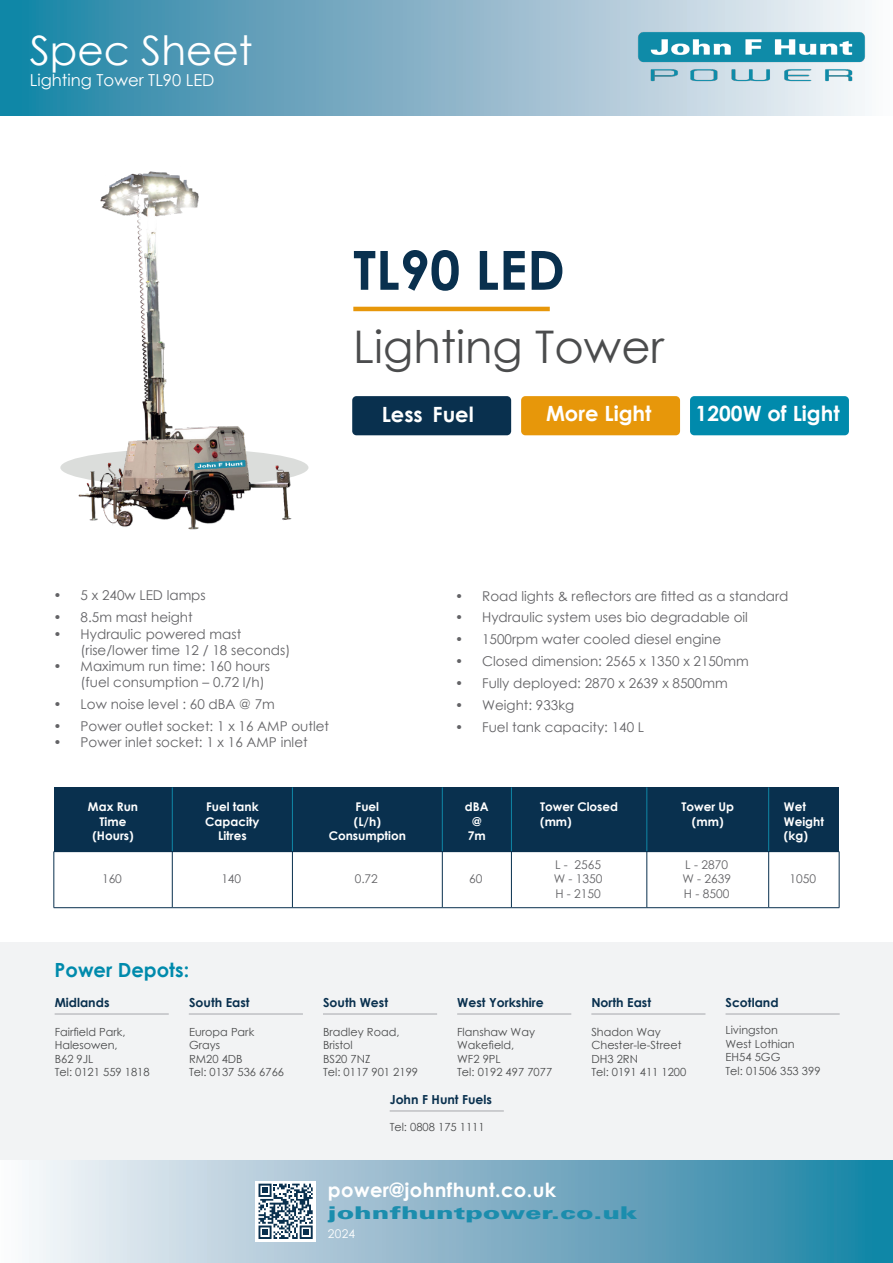
<style>
.page{position:relative;width:893px;height:1263px;background:#fff}
.page>*{position:absolute;margin:0;border:0;box-sizing:border-box;transform-origin:0 0}
.t1{font:700 54px "Century Gothic";color:#09304e}
.t2{font:45px "Century Gothic";color:#4b4c4d}
.t3{font:40.5px "Century Gothic";color:#fff}
.t4{font:700 21px "Century Gothic";color:#fff}
.t5{font:700 19.5px "Century Gothic";letter-spacing:.02em;color:#fff}
.t6{font:700 19.5px "Century Gothic";color:#008aac}
.t7{font:900 17.55px "Univers";color:#1b8dad;scale:1.5 1}
.t8{font:16.5px "Century Gothic";color:#fff}
.t9{font:13.5px/16.2px "Century Gothic";color:#636366}
.t10{font:700 12.45px "Century Gothic";color:#09304e}
.t11{font:700 12px/14.4px "Century Gothic";color:#fff}
.t12{font:12px "Century Gothic";color:#636366}
.t13{font:12px "Century Gothic";color:#fff}
.t14{font:11.25px/13.5px "Century Gothic";color:#4b4c4d}
</style>
<div class="page">
<svg style="left:29px;top:1160px;width:864px;height:103px;background:#86b6ca"></svg>
<svg style="left:0;top:0;width:865px;height:115px;background:#7cafc6"></svg>
<div style="left:0;top:942px;width:893px;height:218px;background:#f2f3f4"></div>
<hr style="left:390px;top:1110px;width:114px;height:1px;background:#b2b3b7">
<hr style="left:189px;top:1013px;width:114px;height:1px;background:#b2b3b7">
<hr style="left:55px;top:1013px;width:114px;height:1px;background:#b2b3b7">
<hr style="left:323px;top:1013px;width:114px;height:1px;background:#b2b3b7">
<hr style="left:725px;top:1013px;width:115px;height:1px;background:#b2b3b7">
<hr style="left:591px;top:1013px;width:114px;height:1px;background:#b2b3b7">
<hr style="left:457px;top:1013px;width:114px;height:1px;background:#b2b3b7">
<img style="left:632px;top:28px;width:234px;height:58px">
<div style="left:255px;top:1181px;width:61px;height:60px;background:#fff"></div>
<svg style="left:258px;top:1184px;width:55px;height:55px"></svg>
<div style="left:54px;top:787px;width:118px;height:65px;background:#09304e"></div>
<div style="left:172px;top:787px;width:120px;height:65px;background:#09304e"></div>
<div style="left:292px;top:787px;width:150px;height:65px;background:#09304e"></div>
<div style="left:442px;top:787px;width:69px;height:65px;background:#09304e"></div>
<div style="left:511px;top:787px;width:136px;height:65px;background:#09304e"></div>
<div style="left:647px;top:787px;width:122px;height:65px;background:#09304e"></div>
<div style="left:769px;top:787px;width:70px;height:65px;background:#09304e"></div>
<hr style="left:172px;top:787px;width:1px;height:64px;background:#0f87a7">
<hr style="left:292px;top:787px;width:1px;height:64px;background:#0f87a7">
<hr style="left:442px;top:787px;width:1px;height:64px;background:#0f87a7">
<hr style="left:511px;top:787px;width:1px;height:64px;background:#0f87a7">
<hr style="left:647px;top:787px;width:1px;height:64px;background:#0f87a7">
<hr style="left:768px;top:787px;width:1px;height:64px;background:#0f87a7">
<hr style="left:54px;top:852px;width:1px;height:55px;background:#09304e">
<hr style="left:172px;top:852px;width:1px;height:55px;background:#09304e">
<hr style="left:292px;top:852px;width:1px;height:55px;background:#09304e">
<hr style="left:442px;top:852px;width:1px;height:55px;background:#09304e">
<hr style="left:511px;top:852px;width:1px;height:55px;background:#09304e">
<hr style="left:647px;top:852px;width:1px;height:55px;background:#09304e">
<hr style="left:768px;top:852px;width:1px;height:55px;background:#09304e">
<hr style="left:839px;top:852px;width:1px;height:55px;background:#09304e">
<hr style="left:54px;top:907px;width:118px;height:1px;background:#09304e">
<hr style="left:172px;top:907px;width:120px;height:1px;background:#09304e">
<hr style="left:292px;top:907px;width:150px;height:1px;background:#09304e">
<hr style="left:442px;top:907px;width:69px;height:1px;background:#09304e">
<hr style="left:511px;top:907px;width:136px;height:1px;background:#09304e">
<hr style="left:647px;top:907px;width:122px;height:1px;background:#09304e">
<hr style="left:769px;top:907px;width:70px;height:1px;background:#09304e">
<img style="left:69px;top:171px;width:232px;height:359px">
<div style="left:690px;top:396px;width:159px;height:39px;background:#008aac;border-radius:4px"></div>
<div style="left:521px;top:396px;width:159px;height:39px;background:#e7970a;border-radius:4px"></div>
<div style="left:352px;top:396px;width:159px;height:39px;background:#09304e;border-radius:4px"></div>
<hr style="left:353px;top:307px;width:197px;height:4px;background:#e7970a">
<p class="t3" style="left:30px;top:22px;width:224px">Spec Sheet</p>
<p class="t8" style="left:30px;top:69px;width:186px">Lighting Tower TL90 LED</p>
<p class="t1" style="left:353px;top:229px;width:213px">TL90 LED</p>
<p class="t2" style="left:353px;top:315px;width:312px">Lighting Tower</p>
<p class="t4" style="left:382px;top:398px;width:94px">Less Fuel</p>
<h3 class="t4" style="left:546px;top:398px;width:107px">More Light</h3>
<h3 class="t4" style="left:696px;top:398px;width:146px">1200W of Light</h3>
<p class="t9" style="left:54px;top:587px;width:154px">• 5 x 240w LED lamps</p>
<p class="t9" style="left:54px;top:609px;width:141px">• 8.5m mast height</p>
<p class="t9" style="left:81px;top:625px;width:211px;text-indent:-27px">• Hydraulic powered mast (rise/lower time 12 / 18 seconds)</p>
<p class="t9" style="left:81px;top:658px;width:191px;text-indent:-27px">• Maximum run time: 160 hours (fuel consumption – 0.72 l/h)</p>
<p class="t9" style="left:54px;top:696px;width:223px">• Low noise level : 60 dBA @ 7m</p>
<p class="t9" style="left:54px;top:718px;width:277px">• Power outlet socket: 1 x 16 AMP outlet</p>
<p class="t9" style="left:54px;top:734px;width:256px">• Power inlet socket: 1 x 16 AMP inlet</p>
<p class="t9" style="left:455px;top:587px;width:335px">• Road lights &amp; reflectors are fitted as a standard</p>
<p class="t9" style="left:455px;top:609px;width:294px">• Hydraulic system uses bio degradable oil</p>
<p class="t9" style="left:455px;top:631px;width:268px">• 1500rpm water cooled diesel engine</p>
<p class="t9" style="left:455px;top:653px;width:295px">• Closed dimension: 2565 x 1350 x 2150mm</p>
<p class="t9" style="left:455px;top:675px;width:274px">• Fully deployed: 2870 x 2639 x 8500mm</p>
<p class="t9" style="left:455px;top:697px;width:121px">• Weight: 933kg</p>
<p class="t9" style="left:455px;top:719px;width:191px">• Fuel tank capacity: 140 L</p>
<p class="t11" style="left:88px;top:799px;width:52px">Max Run</p>
<p class="t11" style="left:100px;top:814px;width:28px">Time</p>
<p class="t11" style="left:92px;top:828px;width:43px">(Hours)</p>
<p class="t11" style="left:206px;top:799px;width:54px">Fuel tank</p>
<p class="t11" style="left:205px;top:814px;width:56px">Capacity</p>
<p class="t11" style="left:218px;top:828px;width:30px">Litres</p>
<p class="t11" style="left:356px;top:799px;width:25px">Fuel</p>
<p class="t11" style="left:354px;top:814px;width:29px">(L/h)</p>
<p class="t11" style="left:329px;top:828px;width:79px">Consumption</p>
<p class="t11" style="left:465px;top:799px;width:25px">dBA</p>
<p class="t11" style="left:472px;top:814px;width:10px">@</p>
<p class="t11" style="left:468px;top:828px;width:19px">7m</p>
<p class="t11" style="left:540px;top:799px;width:79px">Tower Closed (mm)</p>
<p class="t11" style="left:681px;top:799px;width:54px">Tower Up</p>
<p class="t11" style="left:692px;top:814px;width:33px">(mm)</p>
<p class="t11" style="left:784px;top:799px;width:42px">Wet<br>Weight (kg)</p>
<p class="t12" style="left:102px;top:871px;width:21px">160</p>
<p class="t12" style="left:221px;top:871px;width:21px">140</p>
<p class="t12" style="left:355px;top:871px;width:25px">0.72</p>
<p class="t12" style="left:469px;top:871px;width:15px">60</p>
<p class="t12" style="left:555px;top:856px;width:48px">L - 2565</p>
<p class="t12" style="left:554px;top:871px;width:50px">W - 1350</p>
<p class="t12" style="left:555px;top:885px;width:47px">H - 2150</p>
<p class="t12" style="left:685px;top:856px;width:44px">L - 2870</p>
<p class="t12" style="left:682px;top:871px;width:50px">W - 2639</p>
<p class="t12" style="left:684px;top:885px;width:47px">H - 8500</p>
<p class="t12" style="left:789px;top:871px;width:28px">1050</p>
<p class="t6" style="left:55px;top:955px;width:136px">Power Depots:</p>
<p class="t10" style="left:55px;top:993px;width:56px">Midlands</p>
<p class="t14" style="left:55px;top:1025px;width:72px">Fairfield Park,</p>
<p class="t14" style="left:55px;top:1038px;width:65px">Halesowen,</p>
<p class="t14" style="left:55px;top:1052px;width:96px">B62 9JL<br>Tel: 0121 559 1818</p>
<p class="t10" style="left:189px;top:993px;width:62px">South East</p>
<p class="t14" style="left:189px;top:1025px;width:67px">Europa Park</p>
<p class="t14" style="left:189px;top:1038px;width:33px">Grays</p>
<p class="t14" style="left:189px;top:1052px;width:96px">RM20 4DB<br>Tel: 0137 536 6766</p>
<p class="t10" style="left:323px;top:993px;width:66px">South West</p>
<p class="t14" style="left:323px;top:1025px;width:78px">Bradley Road,</p>
<p class="t14" style="left:323px;top:1038px;width:31px">Bristol</p>
<p class="t14" style="left:323px;top:1052px;width:96px">BS20 7NZ<br>Tel: 0117 901 2199</p>
<p class="t10" style="left:457px;top:993px;width:88px">West Yorkshire</p>
<p class="t14" style="left:457px;top:1025px;width:79px">Flanshaw Way</p>
<p class="t14" style="left:457px;top:1038px;width:59px">Wakefield,</p>
<p class="t14" style="left:457px;top:1052px;width:45px">WF2 9PL</p>
<p class="t14" style="left:457px;top:1065px;width:96px">Tel: 0192 497 7077</p>
<p class="t10" style="left:390px;top:1090px;width:104px">John F Hunt Fuels</p>
<p class="t14" style="left:390px;top:1120px;width:96px">Tel: 0808 175 1111</p>
<p class="t10" style="left:591px;top:993px;width:61px">North East</p>
<p class="t14" style="left:591px;top:1025px;width:71px">Shadon Way</p>
<p class="t14" style="left:591px;top:1038px;width:92px">Chester-le-Street</p>
<p class="t14" style="left:591px;top:1052px;width:48px">DH3 2RN</p>
<p class="t14" style="left:591px;top:1065px;width:96px">Tel: 0191 411 1200</p>
<p class="t5" style="left:328px;top:1175px;width:230px">power@johnfhunt.co.uk</p>
<p class="t13" style="left:328px;top:1225px;width:29px">2024</p>
<p class="t7" style="left:328px;top:1201px;width:208px">johnfhuntpower.co.uk</p>
<p class="t10" style="left:725px;top:993px;width:55px">Scotland</p>
<p class="t14" style="left:725px;top:1023px;width:54px">Livingston</p>
<p class="t14" style="left:725px;top:1037px;width:71px">West Lothian</p>
<p class="t14" style="left:725px;top:1050px;width:56px">EH54 5GG</p>
<p class="t14" style="left:725px;top:1064px;width:96px">Tel: 01506 353 399</p>
</div>
